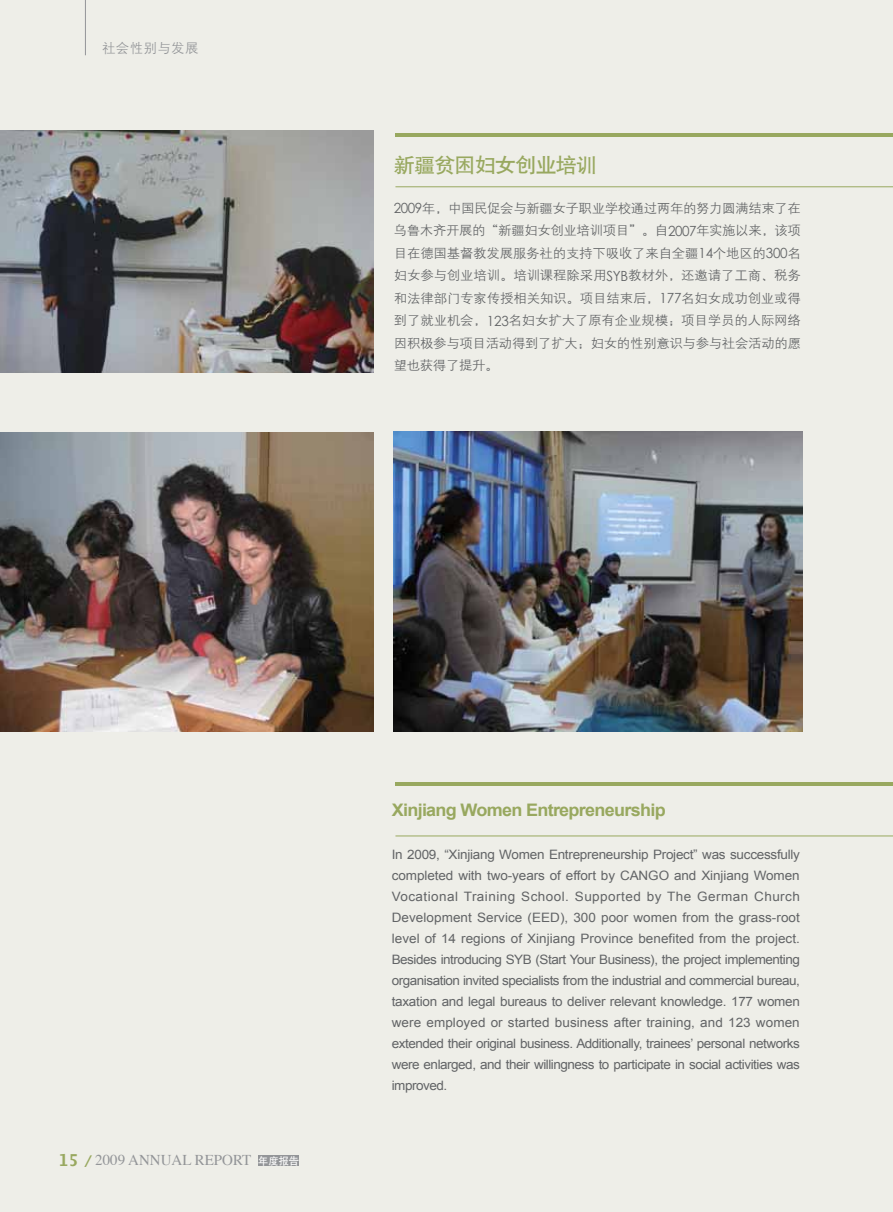
<style>
.page{position:relative;width:893px;height:1212px;background:#eeeee8}
.page>*{position:absolute;margin:0;border:0;box-sizing:border-box;transform-origin:0 0}
.t1{font:20.1px "H Yb 1 gj";letter-spacing:-.035em;color:#98a85f;scale:1.04 1}
.t2{font:700 17.25px "Arial";letter-spacing:-.04em;color:#98a85f;scale:1.04 1}
.t3{font:15px "Times";color:#939598}
.t4{font:13.5px "H Yg 2 gj";letter-spacing:.025em;color:#939598}
.t5{font:12.9px/21px "Arial";letter-spacing:-.035em;color:#626466;text-align:justify;scale:1.04 1}
.t6{font:12.9px/22.5px "H Yg 2 gj";letter-spacing:-.03em;color:#626466;text-align:justify;scale:1.04 1}
.s1{font-family:"Century Gothic";font-size:13.95px}
.s2{font-family:"H Yb 1 gj"}
.s3{font-family:"Lucida Sans Typewriter";font-weight:700;font-size:16.5px;color:#98a85f}
.s4{font-family:"Lucida Sans Typewriter";font-weight:700;font-size:12.6px;color:#98a85f}
.s5{font-family:"H Yb 1 gj";font-size:10.2px;color:#fff}
</style>
<div class="page">
<hr style="left:85px;top:0;width:1px;height:55px;background:#939598">
<img style="left:0;top:130px;width:373px;height:243px">
<img style="left:0;top:432px;width:373px;height:299px">
<img style="left:394px;top:431px;width:408px;height:300px">
<hr style="left:395px;top:133px;width:498px;height:4px;background:#98a85f">
<hr style="left:395px;top:186px;width:498px;height:1px;background:#98a85f">
<hr style="left:395px;top:782px;width:498px;height:4px;background:#98a85f">
<hr style="left:395px;top:836px;width:498px;height:1px;background:#98a85f">
<div style="left:258px;top:1155px;width:41px;height:11px;background:#939598"></div>
<p class="t4" style="left:102px;top:42px;width:98px">社会性别与发展</p>
<h1 class="t1" style="left:394px;top:155px;width:197px">新疆贫困妇女创业培训</h1>
<p class="t6" style="left:394px;top:197px;width:393px"><span class="s1">2009</span>年<span class="s2">，</span>中国民促会与新疆女子职业学校通过两年的努力圆满结束了在乌鲁木齐开展的<span class="s2">“</span>新疆妇女创业培训项目<span class="s2">”。</span>自<span class="s1">2007</span>年实施以来<span class="s2">，</span>该项目在德国基督教发展服务社的支持下吸收了来自全疆<span class="s1">14</span>个地区的<span class="s1">300</span>名妇女参与创业培训<span class="s2">。</span>培训课程除采用<span class="s1">SYB</span>教材外<span class="s2">，</span>还邀请了工商<span class="s2">、</span>税务和法律部门专家传授相关知识<span class="s2">。</span>项目结束后<span class="s2">，</span><span class="s1">177</span>名妇女成功创业或得到了就业机会<span class="s2">，</span><span class="s1">123</span>名妇女扩大了原有企业规模<span class="s2">；</span>项目学员的人际网络因积极参与项目活动得到了扩大<span class="s2">；</span>妇女的性别意识与参与社会活动的愿望也获得了提升<span class="s2">。</span></p>
<p class="t3" style="left:58px;top:1146px;width:242px"><span class="s3">15</span> <span class="s4">/</span> 2009 ANNUAL REPORT <span class="s5">年度报告</span></p>
<h2 class="t2" style="left:392px;top:799px;width:265px">Xinjiang Women Entrepreneurship</h2>
<p class="t5" style="left:392px;top:844px;width:394px">In 2009, “Xinjiang Women Entrepreneurship Project” was successfully completed with two-years of effort by CANGO and Xinjiang Women Vocational Training School. Supported by The German Church Development Service (EED), 300 poor women from the grass-root level of 14 regions of Xinjiang Province benefited from the project.<br>Besides introducing SYB (Start Your Business), the project implementing organisation invited specialists from the industrial and commercial bureau, taxation and legal bureaus to deliver relevant knowledge. 177 women were employed or started business after training, and 123 women extended their original business. Additionally, trainees’ personal networks were enlarged, and their willingness to participate in social activities was improved.</p>
</div>
